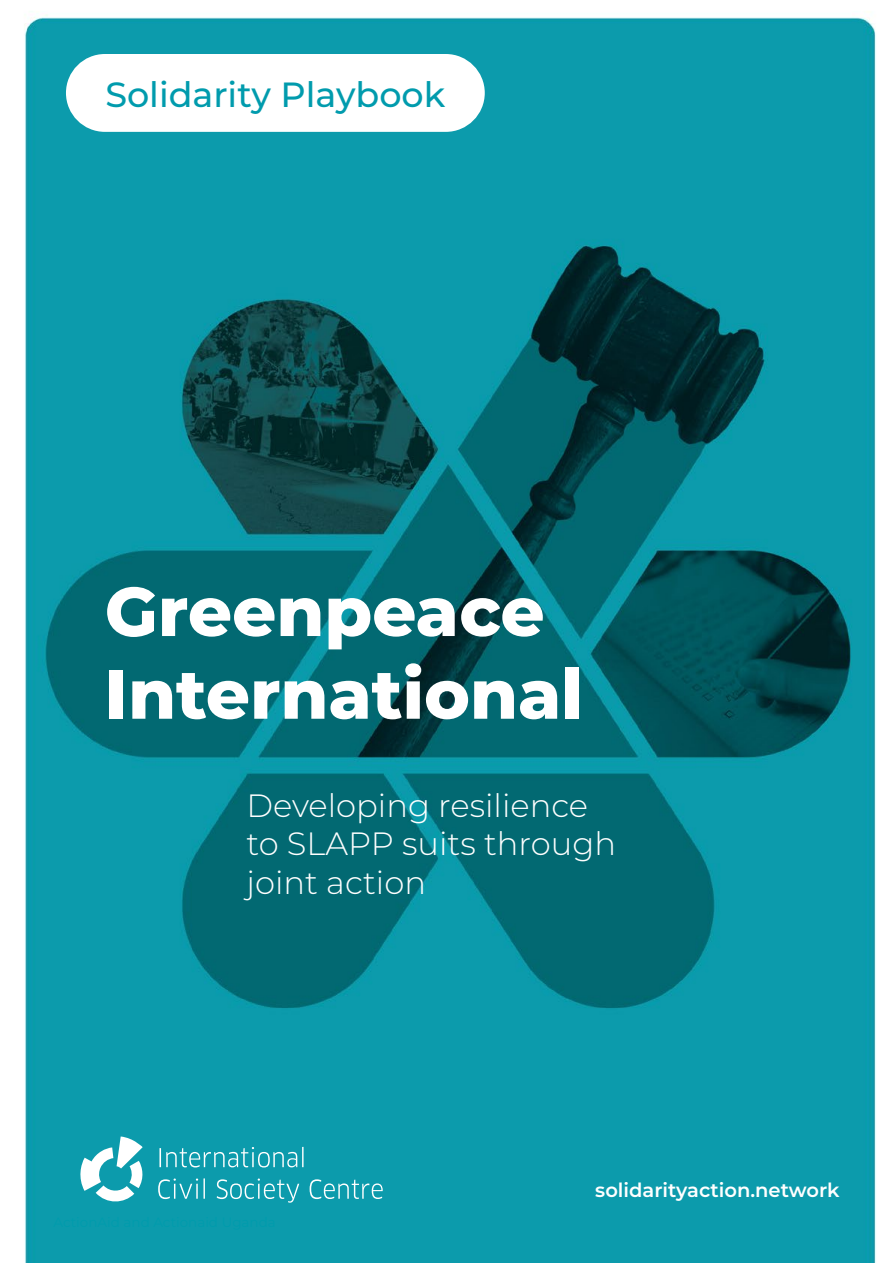
<style>
.page{position:relative;width:893px;height:1263px;background:#fff}
.page>*{position:absolute;margin:0;border:0;box-sizing:border-box;transform-origin:0 0}
.PDF_title{font:800 68.85px/82.7px "Montserrat";color:#fff}
.t1{font:500 34.95px "Montserrat";color:#009bad}
.PDF_subtitle{font:300 32.25px/38.7px "Montserrat";color:#fff}
.t2{font:600 19.5px "Montserrat";color:#fff}
</style>
<div class="page">
<img style="left:24px;top:15px;width:852px;height:1248px">
<div style="left:129px;top:1161px;width:16px;height:27px;background:#0c9bac;border-radius:6px"></div>
<svg style="left:78px;top:1136px;width:65px;height:68px"></svg>
<svg style="left:158px;top:1178px;width:225px;height:25px;background:#2ea9b7"></svg>
<svg style="left:159px;top:1147px;width:145px;height:20px;background:#3baebc"></svg>
<div style="left:66px;top:54px;width:419px;height:78px;background:#fff;border-radius:39px"></div>
<p class="t1" style="left:105px;top:71px;width:341px">Solidarity Playbook</p>
<p class="PDF_title" style="left:105px;top:566px;width:479px">Greenpeace<br>International</p>
<p class="PDF_subtitle" style="left:246px;top:785px;width:371px">Developing resilience to SLAPP suits through joint action</p>
<p class="t2" style="left:595px;top:1176px;width:246px">solidarityaction.network</p>
</div>
